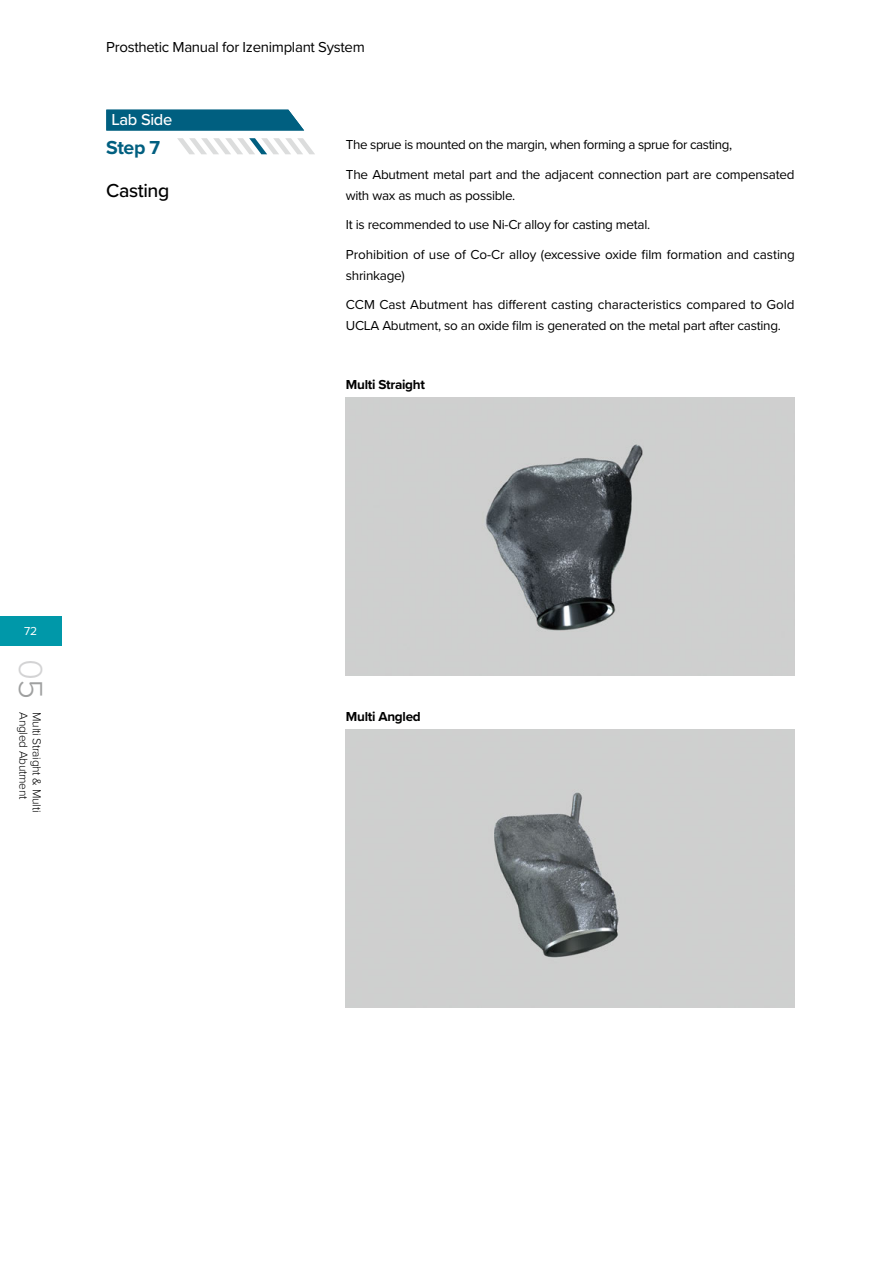
<style>
.page{position:relative;width:893px;height:1263px;background:#fff}
.page>*{position:absolute;margin:0;border:0;box-sizing:border-box;transform-origin:0 0}
.t1{font:300 34.5px "Proxima Nova";color:#d3d3d4}
.t2{font:500 19.5px "Proxima Nova";letter-spacing:-.02em;color:#000}
.t3{font:700 19.5px "Proxima Nova";color:#005f80}
.t4{font:500 16.5px "Proxima Nova";letter-spacing:-.02em;color:#fff}
.t5{font:15px "Proxima Nova";letter-spacing:-.02em;color:#000}
.t6{font:13.5px/29.5px "Proxima Nova";letter-spacing:-.015em;color:#000}
.t7{font:700 13.5px "Proxima Nova";letter-spacing:-.02em;color:#000}
.t8{font:300 12px "Proxima Nova";letter-spacing:-.02em;color:#000}
.t9{font:12px "Proxima Nova";color:#fff}
.s1{color:#9fa0a0}
</style>
<div class="page">
<div style="left:0;top:617px;width:61px;height:29px;background:#0098a9"></div>
<img style="left:346px;top:397px;width:449px;height:278px">
<img style="left:346px;top:729px;width:449px;height:278px">
<svg style="left:177px;top:138px;width:138px;height:16px"></svg>
<svg style="left:106px;top:110px;width:198px;height:21px;background:#0c6685"></svg>
<p class="t5" style="left:106px;top:36px;width:260px">Prosthetic Manual for Izenimplant System</p>
<p class="t4" style="left:112px;top:108px;width:62px">Lab Side</p>
<h2 class="t3" style="left:106px;top:133px;width:55px">Step 7</h2>
<p class="t6" style="left:346px;top:130px;width:450px">The sprue is mounted on the margin, when forming a sprue for casting,<br>The Abutment metal part and the adjacent connection part are compensated</p>
<p class="t6" style="left:346px;top:180px;width:451px">with wax as much as possible.<br>It is recommended to use Ni-Cr alloy for casting metal.<br>Prohibition of use of Co-Cr alloy (excessive oxide film formation and casting</p>
<p class="t6" style="left:346px;top:260px;width:450px">shrinkage)<br>CCM Cast Abutment has different casting characteristics compared to Gold</p>
<p class="t6" style="left:346px;top:311px;width:437px">UCLA Abutment, so an oxide film is generated on the metal part after casting.</p>
<h2 class="t2" style="left:106px;top:176px;width:65px">Casting</h2>
<p class="t7" style="left:346px;top:374px;width:81px">Multi Straight</p>
<p class="t9" style="left:24px;top:622px;width:14px">72</p>
<h1 class="t1" style="left:56px;top:658px;width:43px;rotate:90deg">0<span class="s1">5</span></h1>
<p class="t8" style="left:32px;top:712px;width:89px;rotate:90deg">Angled Abutment</p>
<p class="t8" style="left:46px;top:712px;width:102px;rotate:90deg">Multi Straight &amp; Multi</p>
<p class="t7" style="left:346px;top:706px;width:76px">Multi Angled</p>
</div>
